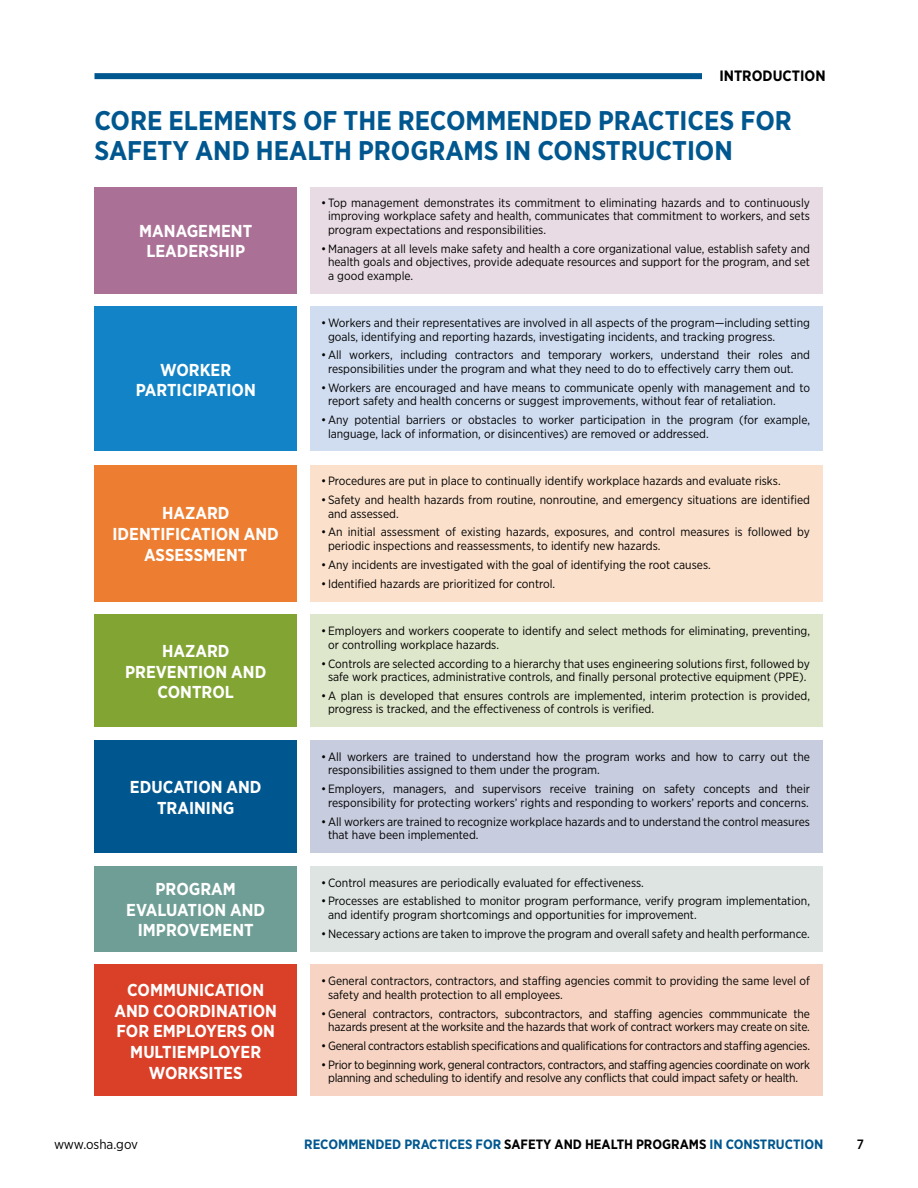
<style>
.page{position:relative;width:918px;height:1188px;background:#fff}
.page>*{position:absolute;margin:0;border:0;box-sizing:border-box;transform-origin:0 0}
.Blue_ALL_CAPS_figure{font:700 27px/30px "Gotham Narrow";color:#00578f}
.Title_06_white{font:700 17.25px/20.7px "Gotham Narrow";color:#fff;text-align:center}
.t1{font:700 15px "Gotham Narrow";color:#000}
.t2{font:700 13.5px "Gotham Narrow";color:#00578f}
.t3{font:13.5px "Gotham Narrow";color:#000}
.t4{font:500 13.5px "Gotham Narrow";color:#000}
.Black_Bullet_Text{font:12px/13.5px "Gotham Narrow";color:#000}
.Black_Bullet_Text-2{font:12px/13.5px "Gotham Narrow";letter-spacing:-.02em;color:#000;text-align:center}
.s1{color:#000}
</style>
<div class="page">
<div style="left:94px;top:73px;width:608px;height:6px;background:#00578f"></div>
<div style="left:94px;top:187px;width:203px;height:106px;background:#ab7096"></div>
<div style="left:310px;top:187px;width:514px;height:106px;background:#e8dbe3"></div>
<div style="left:94px;top:307px;width:203px;height:144px;background:#1283c6"></div>
<div style="left:310px;top:307px;width:514px;height:144px;background:#d0ddf1"></div>
<div style="left:94px;top:465px;width:203px;height:136px;background:#ed7d30"></div>
<div style="left:310px;top:465px;width:514px;height:136px;background:#fbe0cb"></div>
<div style="left:94px;top:615px;width:203px;height:112px;background:#81a432"></div>
<div style="left:310px;top:615px;width:514px;height:112px;background:#dee6cb"></div>
<div style="left:94px;top:740px;width:203px;height:113px;background:#00578f"></div>
<div style="left:310px;top:740px;width:514px;height:113px;background:#c7ccde"></div>
<div style="left:94px;top:866px;width:203px;height:85px;background:#6e9e95"></div>
<div style="left:310px;top:866px;width:514px;height:85px;background:#dde4e2"></div>
<div style="left:94px;top:965px;width:203px;height:131px;background:#da4027"></div>
<div style="left:310px;top:965px;width:514px;height:131px;background:#f6d3c2"></div>
<p class="t1" style="left:719px;top:66px;width:108px">INTRODUCTION</p>
<p class="Blue_ALL_CAPS_figure" style="left:94px;top:105px;width:699px">CORE ELEMENTS OF THE RECOMMENDED PRACTICES FOR<br>SAFETY AND HEALTH PROGRAMS IN CONSTRUCTION</p>
<p class="Title_06_white" style="left:139px;top:220px;width:115px">MANAGEMENT<br>LEADERSHIP</p>
<p class="Title_06_white" style="left:136px;top:359px;width:122px">WORKER<br>PARTICIPATION</p>
<p class="Title_06_white" style="left:113px;top:503px;width:168px">HAZARD<br>IDENTIFICATION AND<br>ASSESSMENT</p>
<p class="Title_06_white" style="left:125px;top:641px;width:143px">HAZARD<br>PREVENTION AND<br>CONTROL</p>
<p class="Title_06_white" style="left:130px;top:777px;width:133px">EDUCATION AND<br>TRAINING</p>
<p class="Black_Bullet_Text" style="left:328px;top:196px;width:483px;text-align:justify;text-indent:-7px">•Top management demonstrates its commitment to eliminating hazards and to continuously improving workplace safety and health, communicates that commitment to workers, and sets program expectations and responsibilities.</p>
<p class="Black_Bullet_Text" style="left:328px;top:242px;width:484px;text-align:justify;text-indent:-7px">•Managers at all levels make safety and health a core organizational value, establish safety and health goals and objectives, provide adequate resources and support for the program, and set a good example.</p>
<p class="Black_Bullet_Text" style="left:328px;top:316px;width:483px;text-indent:-7px">•Workers and their representatives are involved in all aspects of the program—including setting goals, identifying and reporting hazards, investigating incidents, and tracking progress.</p>
<p class="Black_Bullet_Text" style="left:328px;top:348px;width:483px;text-indent:-7px">•All workers, including contractors and temporary workers, understand their roles and responsibilities under the program and what they need to do to effectively carry them out.</p>
<p class="Black_Bullet_Text" style="left:328px;top:381px;width:483px;text-indent:-7px">•Workers are encouraged and have means to communicate openly with management and to report safety and health concerns or suggest improvements, without fear of retaliation.</p>
<p class="Black_Bullet_Text" style="left:328px;top:413px;width:483px;text-indent:-7px">•Any potential barriers or obstacles to worker participation in the program (for example, language, lack of information, or disincentives) are removed or addressed.</p>
<p class="Black_Bullet_Text" style="left:321px;top:474px;width:461px">•Procedures are put in place to continually identify workplace hazards and evaluate risks.</p>
<p class="Black_Bullet_Text" style="left:328px;top:493px;width:483px;text-indent:-7px">•Safety and health hazards from routine, nonroutine, and emergency situations are identified and assessed.</p>
<p class="Black_Bullet_Text" style="left:328px;top:525px;width:483px;text-indent:-7px">•An initial assessment of existing hazards, exposures, and control measures is followed by periodic inspections and reassessments, to identify new hazards.</p>
<p class="Black_Bullet_Text" style="left:321px;top:558px;width:391px">•Any incidents are investigated with the goal of identifying the root causes.</p>
<p class="Black_Bullet_Text" style="left:321px;top:577px;width:235px">• Identified hazards are prioritized for control.</p>
<p class="Black_Bullet_Text" style="left:328px;top:624px;width:483px;text-indent:-7px">•Employers and workers cooperate to identify and select methods for eliminating, preventing, or controlling workplace hazards.</p>
<p class="Black_Bullet_Text" style="left:321px;top:656px;width:490px;text-align:center">•Controls are selected according to a hierarchy that uses engineering solutions first, followed by safe work practices, administrative controls, and finally personal protective equipment (PPE).</p>
<p class="Black_Bullet_Text" style="left:328px;top:689px;width:483px;text-indent:-7px">•A plan is developed that ensures controls are implemented, interim protection is provided, progress is tracked, and the effectiveness of controls is verified.</p>
<p class="Black_Bullet_Text" style="left:328px;top:750px;width:483px;text-indent:-7px">•All workers are trained to understand how the program works and how to carry out the responsibilities assigned to them under the program.</p>
<p class="Black_Bullet_Text" style="left:321px;top:782px;width:490px;text-align:center">•Employers, managers, and supervisors receive training on safety concepts and their responsibility for protecting workers’ rights and responding to workers’ reports and concerns.</p>
<p class="Black_Bullet_Text" style="left:328px;top:814px;width:483px;text-indent:-7px">•All workers are trained to recognize workplace hazards and to understand the control measures that have been implemented.</p>
<p class="Title_06_white" style="left:126px;top:878px;width:141px">PROGRAM<br>EVALUATION AND<br>IMPROVEMENT</p>
<p class="Black_Bullet_Text" style="left:321px;top:875px;width:324px">•Control measures are periodically evaluated for effectiveness.</p>
<p class="Black_Bullet_Text" style="left:328px;top:894px;width:483px;text-indent:-7px">•Processes are established to monitor program performance, verify program implementation, and identify program shortcomings and opportunities for improvement.</p>
<p class="Black_Bullet_Text" style="left:321px;top:927px;width:490px">•Necessary actions are taken to improve the program and overall safety and health performance.</p>
<p class="Title_06_white" style="left:114px;top:979px;width:164px">COMMUNICATION<br>AND COORDINATION<br>FOR EMPLOYERS ON<br>MULTIEMPLOYER<br>WORKSITES</p>
<p class="Black_Bullet_Text" style="left:328px;top:974px;width:483px;text-indent:-7px">•General contractors, contractors, and staffing agencies commit to providing the same level of safety and health protection to all employees.</p>
<p class="Black_Bullet_Text" style="left:321px;top:1006px;width:490px;text-align:center">•General contractors, contractors, subcontractors, and staffing agencies commmunicate the hazards present at the worksite and the hazards that work of contract workers may create on site.</p>
<p class="Black_Bullet_Text-2" style="left:321px;top:1039px;width:490px">•General contractors establish specifications and qualifications for contractors and staffing agencies.</p>
<p class="Black_Bullet_Text-2" style="left:321px;top:1058px;width:490px">•Prior to beginning work, general contractors, contractors, and staffing agencies coordinate on work planning and scheduling to identify and resolve any conflicts that could impact safety or health.</p>
<p class="t3" style="left:54px;top:1136px;width:86px">www.osha.gov</p>
<p class="t2" style="left:304px;top:1136px;width:521px">RECOMMENDED PRACTICES FOR <span class="s1">SAFETY AND HEALTH PROGRAMS</span> IN CONSTRUCTION</p>
<p class="t4" style="left:857px;top:1136px;width:9px">7</p>
</div>
